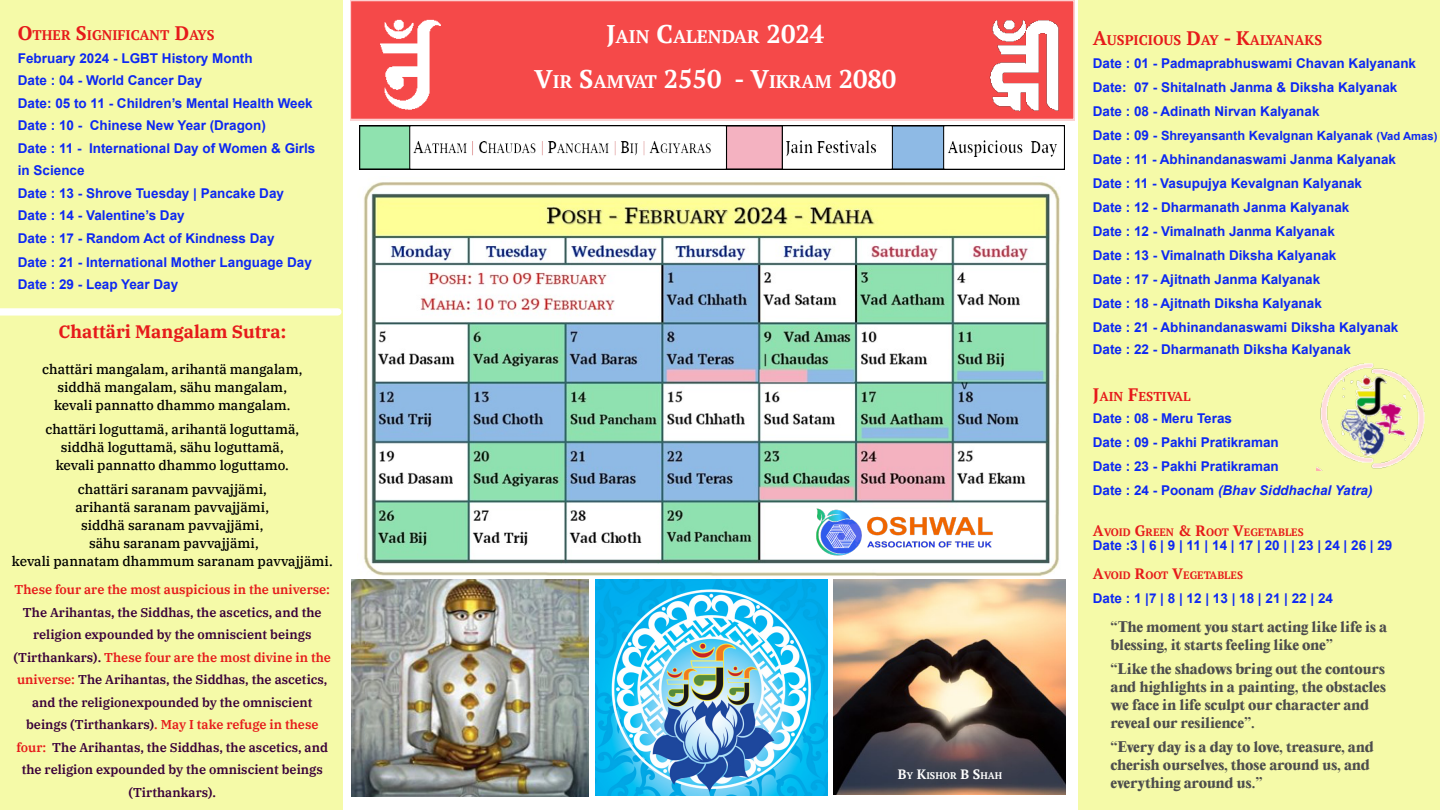
<style>
.page{position:relative;width:1440px;height:810px;background:#fff}
.page>*{position:absolute;margin:0;border:0;box-sizing:border-box;transform-origin:0 0}
.t1{font:700 25.5px "PT Serif";color:#fff}
.t2{font:700 18.23px "PT Serif";color:#fff}
.t3{font:700 18px "IBM Plex Serif";color:#e61a1a}
.t4{font:700 13.95px "PT Serif";color:#e61a1a}
.t5{font:700 13.5px/24px "Arial";color:#0d28f2}
.t6{font:500 13.5px/18px "IBM Plex Serif";color:#000;text-align:center}
.t7{font:800 13.5px/18px "Editorial New";letter-spacing:-.02em;color:#4d4d4d}
.t8{font:700 12.83px "PT Serif";color:#e61a1a}
.t9{font:600 12.75px/22.5px "IBM Plex Serif";color:#3a003a;text-align:center}
.t10{font:700 12.75px "Arial";color:#0d28f2}
.t11{font:600 12.75px "IBM Plex Serif";color:#e61a1a}
.t12{font:700 10.73px "PT Serif";color:#e61a1a}
.t13{font:700 9.68px "PT Serif";color:#fff}
.s1{font-size:19.5px}
.s2{color:#e61a1a}
.s3{font-size:25.5px}
.s4{font-size:18.23px}
.s5{font-size:13.5px}
.s6{font-size:11.25px}
.s7{font-size:18px}
.s8{font-style:italic}
.s9{font-size:15px}
</style>
<div class="page">
<div style="left:1079px;top:0;width:361px;height:810px;background:#f5faa8"></div>
<div style="left:0;top:0;width:342px;height:810px;background:#f5faa8"></div>
<img style="left:359px;top:126px;width:705px;height:44px">
<div style="left:350px;top:0;width:725px;height:121px;background:#f54949"></div>
<img style="left:378px;top:14px;width:63px;height:97px">
<img style="left:989px;top:10px;width:72px;height:103px">
<img style="left:363px;top:182px;width:697px;height:395px">
<img style="left:812px;top:504px;width:186px;height:56px">
<div style="left:0;top:308px;width:338px;height:8px;background:#fff"></div>
<img style="left:352px;top:579px;width:236px;height:218px">
<img style="left:834px;top:579px;width:232px;height:215px">
<img style="left:596px;top:579px;width:231px;height:217px">
<img style="left:1316px;top:364px;width:109px;height:106px">
<p class="t4" style="left:18px;top:26px;width:198px"><span class="s1">O</span>THER <span class="s1">S</span>IGNIFICANT <span class="s1">D</span>AYS</p>
<p class="t5" style="left:18px;top:48px;width:299px;line-height:22.5px">February 2024 - LGBT History Month<br>Date : 04 - World Cancer Day<br>Date: 05 to 11 - Children’s Mental Health Week<br>Date : 10 - Chinese New Year (Dragon)<br>Date : 11 - International Day of Women &amp; Girls in Science<br>Date : 13 - Shrove Tuesday | Pancake Day<br>Date : 14 - Valentine’s Day<br>Date : 17 - Random Act of Kindness Day</p>
<p class="t5" style="left:18px;top:252px;width:296px;line-height:22.5px">Date : 21 - International Mother Language Day<br>Date : 29 - Leap Year Day</p>
<h3 class="t3" style="left:58px;top:320px;width:229px">Chattäri Mangalam Sutra:</h3>
<p class="t6" style="left:42px;top:360px;width:262px">chattäri mangalam, arihantä mangalam, siddhä mangalam, sähu mangalam, kevali pannatto dhammo mangalam.</p>
<p class="t6" style="left:45px;top:420px;width:255px">chattäri loguttamä, arihantä loguttamä, siddhä loguttamä, sähu loguttamä, kevali pannatto dhammo loguttamo.</p>
<p class="t6" style="left:12px;top:480px;width:322px">chattäri saranam pavvajjämi,<br>arihantä saranam pavvajjämi,<br>siddhä saranam pavvajjämi,<br>sähu saranam pavvajjämi,<br>kevali pannatam dhammum saranam pavvajjämi.</p>
<p class="t11" style="left:14px;top:581px;width:317px">These four are the most auspicious in the universe:</p>
<p class="t9" style="left:14px;top:601px;width:319px">The Arihantas, the Siddhas, the ascetics, and the religion expounded by the omniscient beings (Tirthankars). <span class="s2">These four are the most divine in the universe:</span> The Arihantas, the Siddhas, the ascetics, and the religionexpounded by the omniscient beings (Tirthankars)<span class="s2">. May I take refuge in these four:</span> The Arihantas, the Siddhas, the ascetics, and the religion expounded by the omniscient beings (Tirthankars).</p>
<h2 class="t2" style="left:606px;top:24px;width:219px"><span class="s3">J</span>AIN <span class="s3">C</span>ALENDAR <span class="s3">2024</span></h2>
<h1 class="t1" style="left:534px;top:62px;width:364px">V<span class="s4">IR</span> S<span class="s4">AMVAT</span> 2550 - V<span class="s4">IKRAM</span> 2080</h1>
<p class="t13" style="left:898px;top:769px;width:106px"><span class="s5">B</span>Y <span class="s5">K</span>ISHOR <span class="s5">B S</span>HAH</p>
<p class="t4" style="left:1093px;top:31px;width:231px"><span class="s1">A</span>USPICIOUS <span class="s1">D</span>AY <span class="s1">- K</span>ALYANAKS</p>
<p class="t5" style="left:1093px;top:52px;width:325px">Date : 01 - Padmaprabhuswami Chavan Kalyanank<br>Date: 07 - Shitalnath Janma &amp; Diksha Kalyanak<br>Date : 08 - Adinath Nirvan Kalyanak</p>
<p class="t10" style="left:1093px;top:130px;width:346px"><span class="s5">Date : 09 -</span> Shreyansanth Kevalgnan Kalyanak <span class="s6">(Vad Amas)</span></p>
<p class="t5" style="left:1093px;top:148px;width:307px">Date : 11 - Abhinandanaswami Janma Kalyanak Date : 11 - Vasupujya Kevalgnan Kalyanak<br>Date : 12 - Dharmanath Janma Kalyanak<br>Date : 12 - Vimalnath Janma Kalyanak<br>Date : 13 - Vimalnath Diksha Kalyanak<br>Date : 17 - Ajitnath Janma Kalyanak<br>Date : 18 - Ajitnath Diksha Kalyanak<br>Date : 21 - Abhinandanaswami Diksha Kalyanak</p>
<p class="t5" style="left:1093px;top:339px;width:260px">Date : 22 - Dharmanath Diksha Kalyanak</p>
<p class="t8" style="left:1093px;top:387px;width:99px"><span class="s7">J</span>AIN <span class="s7">F</span>ESTIVAL</p>
<p class="t5" style="left:1093px;top:408px;width:281px">Date : 08 - Meru Teras<br>Date : 09 - Pakhi Pratikraman<br>Date : 23 - Pakhi Pratikraman<br>Date : 24 - Poonam <span class="s8">(Bhav Siddhachal Yatra)</span></p>
<p class="t12" style="left:1093px;top:525px;width:212px"><span class="s9">A</span>VOID <span class="s9">G</span>REEN <span class="s9">&amp; R</span>OOT <span class="s9">V</span>EGETABLES</p>
<p class="t5" style="left:1093px;top:534px;width:301px">Date:3|6|9|11|14|17|20||23|24|26|29</p>
<p class="t12" style="left:1093px;top:568px;width:152px"><span class="s9">A</span>VOID <span class="s9">R</span>OOT <span class="s9">V</span>EGETABLES</p>
<p class="t5" style="left:1093px;top:588px;width:242px">Date:1|7|8|12|13|18|21|22|24</p>
<p class="t7" style="left:1111px;top:620px;width:278px">“The moment you start acting like life is a blessing, it starts feeling like one”</p>
<p class="t7" style="left:1111px;top:662px;width:277px">“Like the shadows bring out the contours and highlights in a painting, the obstacles we face in life sculpt our character and reveal our resilience”.</p>
<p class="t7" style="left:1111px;top:740px;width:265px">“Every day is a day to love, treasure, and cherish ourselves, those around us, and everything around us.”</p>
</div>
